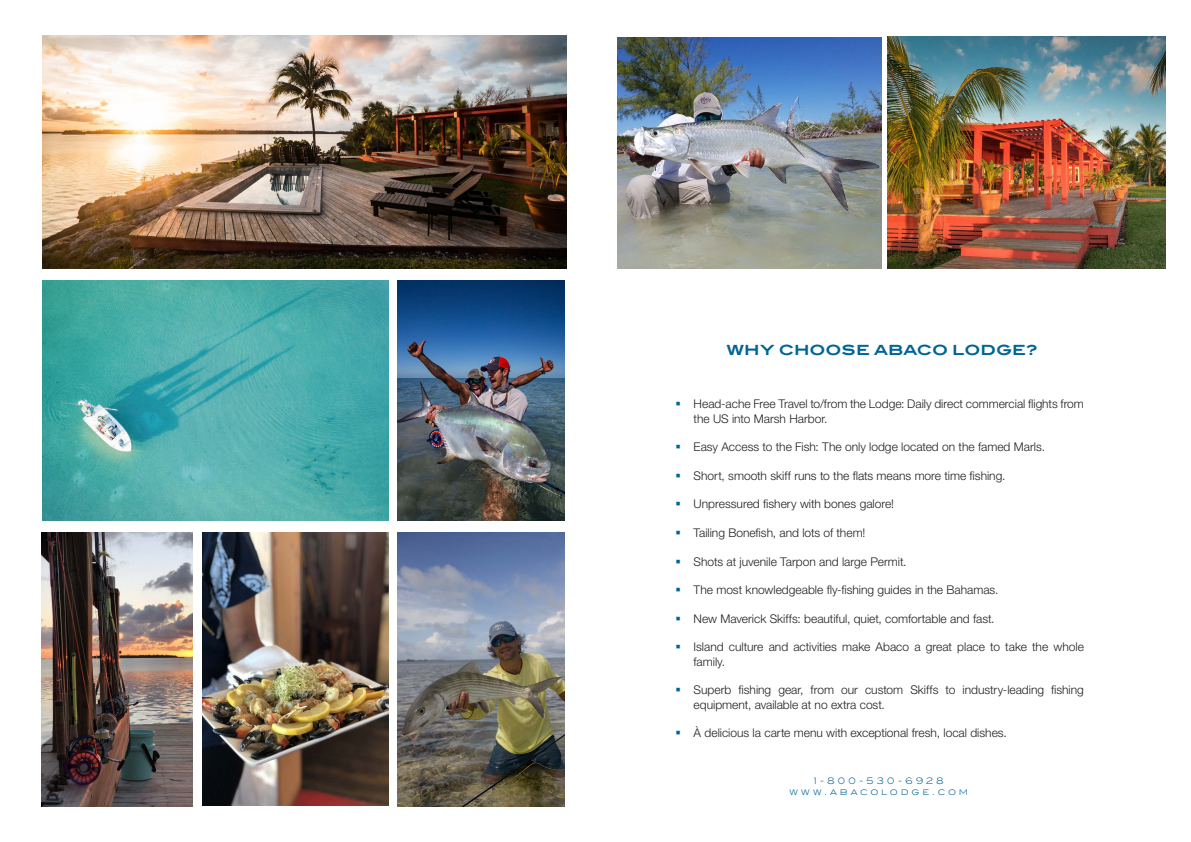
<style>
.page{position:relative;width:1191px;height:842px;background:#fff}
.page>*{position:absolute;margin:0;border:0;box-sizing:border-box;transform-origin:0 0}
.t1{font:700 14px "Blair ITC Std";letter-spacing:.005em;color:#006494}
.t2{font:300 12px/14.4px "Helvetica Neue LT Std";color:#231f20}
.t3{font:300 9px "Blair ITC Std";letter-spacing:.315em;color:#006494}
.s1{color:#006494}
</style>
<div class="page">
<img style="left:42px;top:280px;width:346px;height:241px">
<img style="left:398px;top:532px;width:166px;height:275px">
<img style="left:41px;top:532px;width:152px;height:275px">
<img style="left:43px;top:36px;width:524px;height:233px">
<img style="left:398px;top:280px;width:166px;height:241px">
<img style="left:887px;top:36px;width:278px;height:233px">
<img style="left:617px;top:38px;width:265px;height:231px">
<img style="left:202px;top:532px;width:186px;height:273px">
<p class="t1" style="left:726px;top:341px;width:312px">WHY CHOOSE ABACO LODGE?</p>
<p class="t2" style="left:693px;top:397px;width:392px;text-indent:-18px"><span class="s1">▪</span> Head-ache Free Travel to/from the Lodge: Daily direct commercial flights from the US into Marsh Harbor.</p>
<p class="t2" style="left:675px;top:440px;width:371px"><span class="s1">▪</span> Easy Access to the Fish: The only lodge located on the famed Marls.</p>
<p class="t2" style="left:675px;top:468px;width:331px"><span class="s1">▪</span> Short, smooth skiff runs to the flats means more time fishing.</p>
<p class="t2" style="left:675px;top:497px;width:220px"><span class="s1">▪</span> Unpressured fishery with bones galore!</p>
<p class="t2" style="left:675px;top:525px;width:191px"><span class="s1">▪</span> Tailing Bonefish, and lots of them!</p>
<p class="t2" style="left:675px;top:554px;width:232px"><span class="s1">▪</span> Shots at juvenile Tarpon and large Permit.</p>
<p class="t2" style="left:675px;top:582px;width:324px"><span class="s1">▪</span> The most knowledgeable fly-fishing guides in the Bahamas.</p>
<p class="t2" style="left:675px;top:611px;width:320px"><span class="s1">▪</span> New Maverick Skiffs: beautiful, quiet, comfortable and fast.</p>
<p class="t2" style="left:693px;top:640px;width:392px;text-indent:-18px"><span class="s1">▪</span> Island culture and activities make Abaco a great place to take the whole family.</p>
<p class="t2" style="left:693px;top:682px;width:392px;text-indent:-18px"><span class="s1">▪</span> Superb fishing gear, from our custom Skiffs to industry-leading fishing equipment, available at no extra cost.</p>
<p class="t2" style="left:675px;top:725px;width:333px"><span class="s1">▪</span> À delicious la carte menu with exceptional fresh, local dishes.</p>
<p class="t3" style="left:814px;top:776px;width:131px">1-800-530-6928</p>
<p class="t3" style="left:789px;top:787px;width:180px">WWW.ABACOLODGE.COM</p>
</div>
